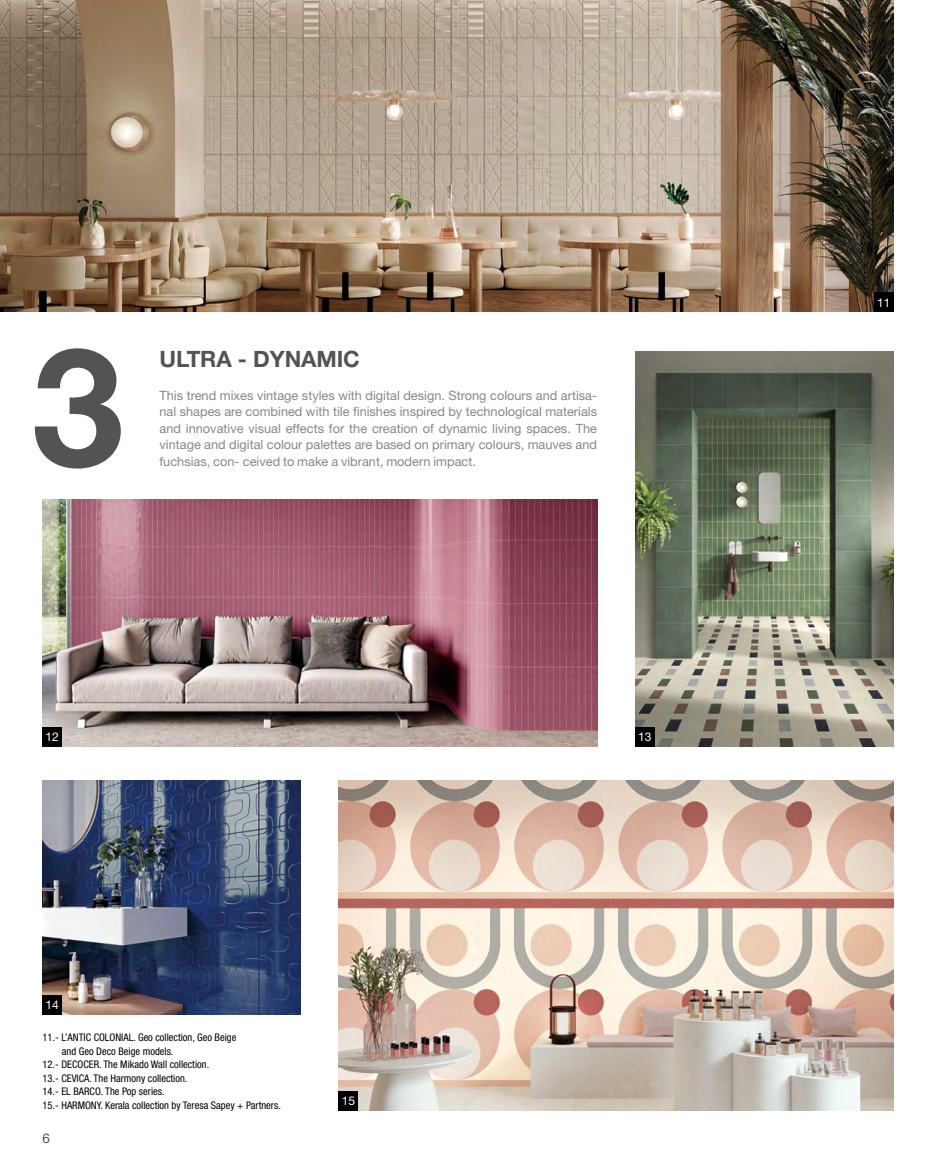
<style>
.page{position:relative;width:936px;height:1170px;background:#fff}
.page>*{position:absolute;margin:0;border:0;box-sizing:border-box;transform-origin:0 0}
.t1{font:700 165.15px "Helvetica Neue LT Std";color:#525452}
.t2{font:700 22.5px "Helvetica Neue LT Std";letter-spacing:-.01em;color:#525452}
.t3{font:13.5px "Helvetica Neue LT Std";color:#525452}
.t4{font:12.75px/16.5px "Helvetica Neue LT Std";color:#878786;text-align:justify}
.t5{font:12px "Helvetica Neue LT Std";letter-spacing:-.01em;color:#fff}
.t6{font:condensed 10.5px "Helvetica Neue LT Std";color:#000}
</style>
<div class="page">
<img style="left:0;top:0;width:893px;height:312px">
<div style="left:874px;top:293px;width:19px;height:19px;background:#000"></div>
<img style="left:43px;top:500px;width:554px;height:246px">
<img style="left:339px;top:780px;width:554px;height:330px">
<img style="left:635px;top:351px;width:258px;height:395px">
<img style="left:43px;top:780px;width:257px;height:234px">
<div style="left:43px;top:727px;width:19px;height:19px;background:#000"></div>
<div style="left:339px;top:1091px;width:19px;height:19px;background:#000"></div>
<div style="left:635px;top:727px;width:19px;height:19px;background:#000"></div>
<div style="left:43px;top:995px;width:19px;height:19px;background:#000"></div>
<h1 class="t1" style="left:32px;top:305px;width:93px">3</h1>
<h2 class="t2" style="left:159px;top:345px;width:202px">ULTRA - DYNAMIC</h2>
<p class="t4" style="left:159px;top:387px;width:439px">This trend mixes vintage styles with digital design. Strong colours and artisa&shy;nal shapes are combined with tile finishes inspired by technological materials and innovative visual effects for the creation of dynamic living spaces. The</p>
<p class="t4" style="left:159px;top:436px;width:439px">vintage and digital colour palettes are based on primary colours, mauves and fuchsias, con- ceived to make a vibrant, modern impact.</p>
<p class="t5" style="left:45px;top:730px;width:15px">12</p>
<p class="t5" style="left:45px;top:997px;width:15px">14</p>
<p class="t6" style="left:43px;top:1031px;width:195px">11.- L’ANTIC COLONIAL. Geo collection, Geo Beige</p>
<p class="t6" style="left:62px;top:1044px;width:113px">and Geo Deco Beige models.</p>
<p class="t6" style="left:43px;top:1058px;width:168px">12.- DECOCER. The Mikado Wall collection.</p>
<p class="t6" style="left:43px;top:1071px;width:146px">13.- CEVICA. The Harmony collection.</p>
<p class="t6" style="left:43px;top:1085px;width:124px">14.- EL BARCO. The Pop series.</p>
<p class="t6" style="left:43px;top:1098px;width:240px">15.- HARMONY. Kerala collection by Teresa Sapey + Partners.</p>
<p class="t3" style="left:43px;top:1130px;width:9px">6</p>
<p class="t5" style="left:342px;top:1093px;width:15px">15</p>
<p class="t5" style="left:638px;top:730px;width:15px">13</p>
<p class="t5" style="left:877px;top:295px;width:15px">11</p>
</div>
